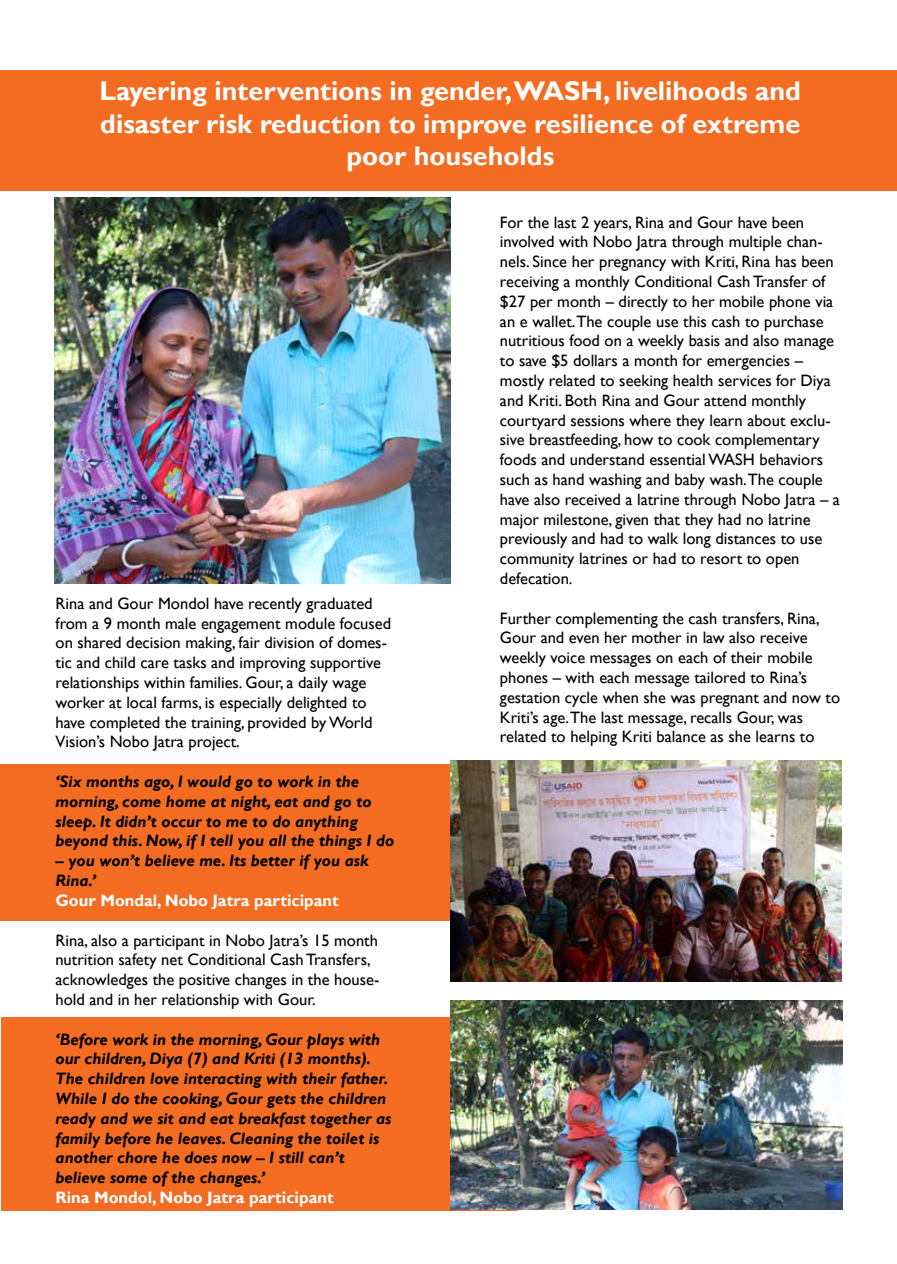
<style>
.page{position:relative;width:897px;height:1264px;background:#fff}
.page>*{position:absolute;margin:0;border:0;box-sizing:border-box;transform-origin:0 0}
.t1{font:700 27px/32.4px "Gill Sans";color:#fff;text-align:center}
.t2{font:16.5px/19.8px "Gill Sans";color:#000}
.t3{font:italic 700 16.5px/19.8px "Gill Sans";color:#000}
.t4{font:700 16.5px "Gill Sans";color:#fff}
</style>
<div class="page">
<div style="left:0;top:764px;width:516px;height:156px;background:#f36c21"></div>
<div style="left:1px;top:1017px;width:516px;height:194px;background:#f36c21"></div>
<div style="left:0;top:70px;width:896px;height:120px;background:#f36c21"></div>
<img style="left:54px;top:197px;width:397px;height:386px">
<img style="left:451px;top:1000px;width:391px;height:210px">
<img style="left:451px;top:760px;width:390px;height:221px">
<h1 class="t1" style="left:100px;top:75px;width:702px">Layering interventions in gender,WASH, livelihoods and disaster risk reduction to improve resilience of extreme poor households</h1>
<p class="t2" style="left:56px;top:593px;width:337px">Rina and Gour Mondol have recently graduated from a 9 month male engagement module focused on shared decision making, fair division of domes&shy;tic and child care tasks and improving supportive relationships within families. Gour, a daily wage worker at local farms, is especially delighted to have completed the training, provided by World Vision’s Nobo Jatra project.</p>
<p class="t3" style="left:56px;top:772px;width:340px">‘Six months ago, I would go to work in the morning, come home at night, eat and go to sleep. It didn’t occur to me to do anything beyond this. Now, if I tell you all the things I do</p>
<p class="t3" style="left:56px;top:851px;width:314px">– you won’t believe me. Its better if you ask<br>Rina.’</p>
<p class="t4" style="left:56px;top:890px;width:285px">Gour Mondal, Nobo Jatra participant</p>
<p class="t2" style="left:56px;top:930px;width:325px">Rina, also a participant in Nobo Jatra’s 15 month nutrition safety net Conditional Cash Transfers, acknowledges the positive changes in the house&shy;hold and in her relationship with Gour.</p>
<p class="t3" style="left:56px;top:1029px;width:337px">‘Before work in the morning, Gour plays with our children, Diya (7) and Kriti (13 months).<br>The children love interacting with their father.<br>While I do the cooking, Gour gets the children ready and we sit and eat breakfast together as family before he leaves. Cleaning the toilet is another chore he does now – I still can’t believe some of the changes.’</p>
<p class="t4" style="left:56px;top:1187px;width:280px">Rina Mondol, Nobo Jatra participant</p>
<p class="t2" style="left:500px;top:212px;width:341px">For the last 2 years, Rina and Gour have been involved with Nobo Jatra through multiple chan&shy;nels. Since her pregnancy with Kriti, Rina has been receiving a monthly Conditional Cash Transfer of $27 per month – directly to her mobile phone via an e wallet.The couple use this cash to purchase nutritious food on a weekly basis and also manage to save $5 dollars a month for emergencies – mostly related to seeking health services for Diya and Kriti. Both Rina and Gour attend monthly courtyard sessions where they learn about exclu&shy;sive breastfeeding, how to cook complementary foods and understand essential WASH behaviors such as hand washing and baby wash.The couple have also received a latrine through Nobo Jatra – a major milestone, given that they had no latrine previously and had to walk long distances to use community latrines or had to resort to open defecation.</p>
<p class="t2" style="left:500px;top:608px;width:342px">Further complementing the cash transfers, Rina, Gour and even her mother in law also receive weekly voice messages on each of their mobile phones – with each message tailored to Rina’s gestation cycle when she was pregnant and now to Kriti’s age.The last message, recalls Gour, was related to helping Kriti balance as she learns to</p>
</div>
